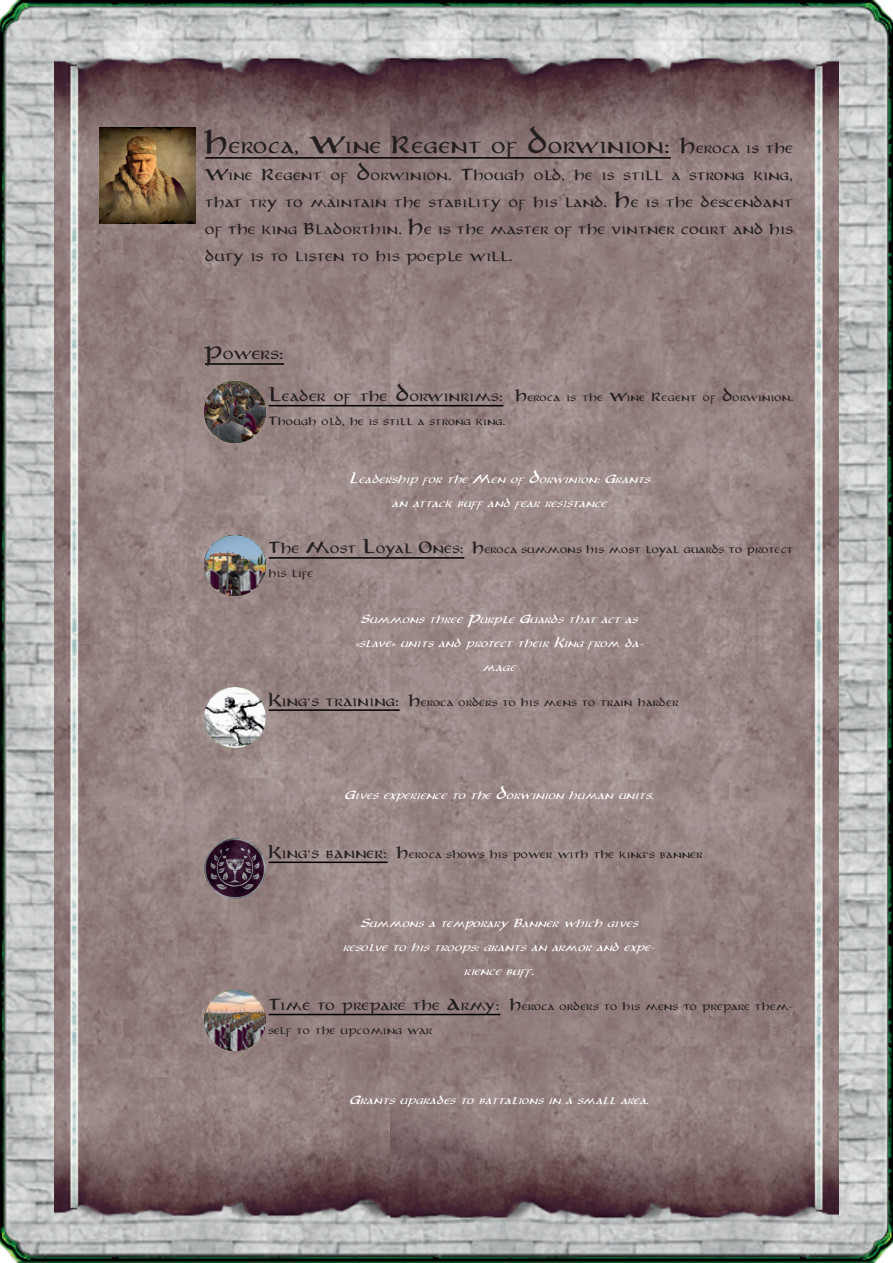
<style>
.page{position:relative;width:893px;height:1263px;background:#fff}
.page>*{position:absolute;margin:0;border:0;box-sizing:border-box;transform-origin:0 0}
.t1{font:18px "Aniron";color:#231f20}
.t2{font:13.5px "Aniron";color:#231f20}
.t3{font:12px "Aniron";color:#231f20}
.t4{font:9px "Aniron";color:#231f20}
.t5{font:italic 9px "Aniron";color:#fff}
.s1{font-size:12px}
</style>
<div class="page">
<img style="left:0;top:0;width:893px;height:1263px">
<img style="left:54px;top:644px;width:336px;height:575px">
<img style="left:390px;top:644px;width:449px;height:577px">
<img style="left:54px;top:54px;width:336px;height:590px">
<img style="left:390px;top:54px;width:449px;height:590px">
<img style="left:99px;top:127px;width:96px;height:96px">
<img style="left:205px;top:382px;width:60px;height:60px">
<img style="left:205px;top:535px;width:60px;height:60px">
<img style="left:205px;top:687px;width:60px;height:60px">
<img style="left:205px;top:839px;width:60px;height:60px">
<img style="left:205px;top:991px;width:60px;height:60px">
<hr style="left:205px;top:157px;width:466px;height:2px;background:#000">
<hr style="left:269px;top:405px;width:234px;height:1px;background:#000">
<hr style="left:205px;top:363px;width:79px;height:2px;background:#000">
<hr style="left:269px;top:557px;width:195px;height:2px;background:#000">
<hr style="left:269px;top:861px;width:119px;height:2px;background:#000">
<hr style="left:269px;top:709px;width:131px;height:2px;background:#000">
<hr style="left:269px;top:1014px;width:231px;height:1px;background:#000">
<h1 class="t1" style="left:205px;top:137px;width:590px">Heroca, Wine Regent of Dorwinion: <span class="s1">Heroca is the</span></h1>
<h3 class="t3" style="left:205px;top:169px;width:590px">Wine Regent of Dorwinion. Though old, he is still a strong king,</h3>
<h3 class="t3" style="left:205px;top:196px;width:590px">that try to maintain the stability of his land. He is the descendant</h3>
<h3 class="t3" style="left:205px;top:223px;width:590px">of the king Bladorthin. He is the master of the vintner court and his</h3>
<h3 class="t3" style="left:205px;top:250px;width:309px">duty is to listen to his poeple will.</h3>
<h2 class="t2" style="left:205px;top:347px;width:81px">Powers:</h2>
<p class="t4" style="left:269px;top:393px;width:527px"><span class="s1">Leader of the Dorwinrims:</span> Heroca is the Wine Regent of Dorwinion.</p>
<p class="t4" style="left:269px;top:417px;width:239px">Though old, he is still a strong king.</p>
<p class="t5" style="left:349px;top:474px;width:310px">LeadershipfortheMenofDorwinion:Grants</p>
<p class="t5" style="left:392px;top:498px;width:223px">anattackbuffandfearresistance</p>
<p class="t4" style="left:269px;top:545px;width:527px"><span class="s1">The Most Loyal Ones:</span> Heroca summons his most loyal guards to protect</p>
<p class="t4" style="left:269px;top:569px;width:47px">his life</p>
<p class="t5" style="left:361px;top:614px;width:285px">SummonsthreePurpleGuardsthatactas</p>
<p class="t5" style="left:355px;top:638px;width:297px">«slave»unitsandprotecttheirKingfrom da-</p>
<p class="t5" style="left:483px;top:662px;width:41px">mage</p>
<p class="t4" style="left:269px;top:697px;width:412px"><span class="s1">King’s training:</span> Heroca orders to his mens to train harder</p>
<p class="t5" style="left:344px;top:791px;width:318px">GivesexperiencetotheDorwinionhumanunits.</p>
<p class="t4" style="left:269px;top:849px;width:436px"><span class="s1">King’s banner:</span> Heroca shows his power with the king’s banner</p>
<p class="t5" style="left:361px;top:919px;width:286px">SummonsatemporaryBannerwhichgives</p>
<p class="t5" style="left:343px;top:943px;width:320px">resolvetohistroops:grantsanarmorandexpe-</p>
<p class="t5" style="left:464px;top:967px;width:79px">riencebuff.</p>
<p class="t4" style="left:269px;top:1002px;width:527px"><span class="s1">Time to prepare the Army:</span> Heroca orders to his mens to prepare them-</p>
<p class="t4" style="left:269px;top:1026px;width:166px">self to the upcoming war</p>
<p class="t5" style="left:349px;top:1095px;width:308px">Grantsupgradestobattalionsinasmallarea.</p>
</div>
